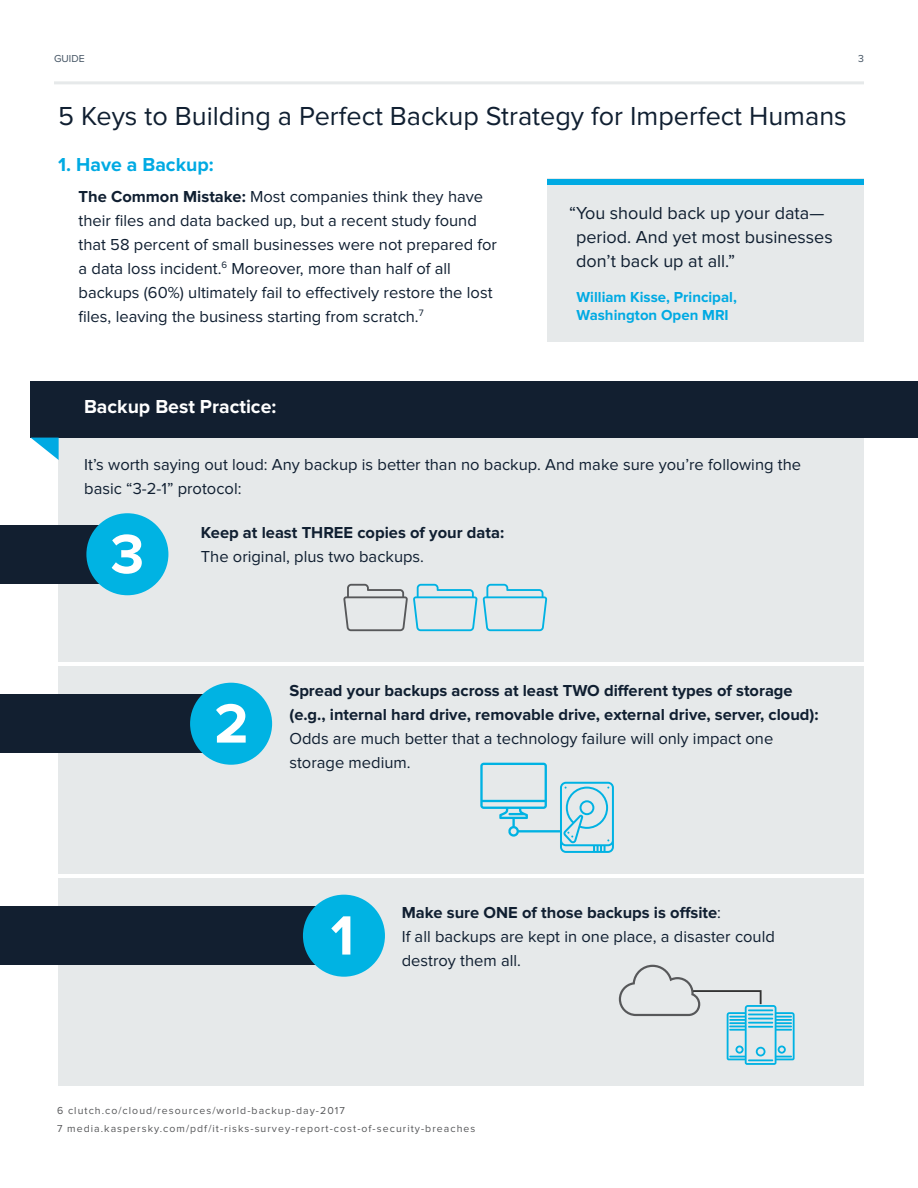
<style>
.page{position:relative;width:918px;height:1188px;background:#fff}
.page>*{position:absolute;margin:0;border:0;box-sizing:border-box;transform-origin:0 0}
.t1{font:700 57.3px "Proxima Nova";color:#fff}
.Body_Copy{font:27px "Proxima Nova";color:#101f31}
.BODY_COPY__9_15{font:700 19.5px "Proxima Nova";color:#fff}
.BODY_COPY__9_15-2{font:700 19.5px "Proxima Nova";color:#00aae3}
.BODY_COPY__9_15-3{font:18px/24px "Proxima Nova";color:#101f31}
.BODY_COPY__9_15-4{font:16.5px/24px "Proxima Nova";color:#101f31}
.BODY_COPY__9_15-5{font:700 16.5px/24px "Proxima Nova";color:#101f31}
.BODY_COPY__9_15-6{font:700 15px/18px "Proxima Nova";color:#00aae3}
.Sources{font:10.5px "Proxima Nova";letter-spacing:.1em;color:#57585a}
.t2{font:10.5px "Proxima Nova";color:#435363}
.s1{font-weight:700}
.s2{font-weight:400}
</style>
<div class="page">
<hr style="left:54px;top:81px;width:810px;height:3px;background:#e6e9ea">
<div style="left:58px;top:392px;width:806px;height:270px;background:#e6e9ea"></div>
<div style="left:58px;top:666px;width:806px;height:208px;background:#e6e9ea"></div>
<div style="left:58px;top:878px;width:806px;height:208px;background:#e6e9ea"></div>
<div style="left:547px;top:178px;width:317px;height:163px;background:#e6e9ea"></div>
<div style="left:547px;top:179px;width:317px;height:5px;background:#00aae3"></div>
<svg style="left:483px;top:584px;width:64px;height:47px"></svg>
<svg style="left:343px;top:584px;width:134px;height:47px"></svg>
<svg style="left:480px;top:763px;width:134px;height:90px"></svg>
<svg style="left:619px;top:965px;width:176px;height:100px"></svg>
<div style="left:31px;top:381px;width:887px;height:57px;background:#121f30"></div>
<svg style="left:31px;top:438px;width:28px;height:22px"></svg>
<div style="left:0;top:525px;width:131px;height:58px;background:#121f30"></div>
<div style="left:0;top:695px;width:203px;height:58px;background:#121f30"></div>
<div style="left:0;top:907px;width:347px;height:58px;background:#121f30"></div>
<div style="left:86px;top:513px;width:82px;height:82px;background:#00b3e3;border-radius:50%"></div>
<div style="left:190px;top:683px;width:82px;height:82px;background:#00b3e3;border-radius:50%"></div>
<div style="left:303px;top:895px;width:82px;height:82px;background:#00b3e3;border-radius:50%"></div>
<p class="t2" style="left:54px;top:54px;width:32px">GUIDE</p>
<p class="t2" style="left:858px;top:54px;width:7px">3</p>
<p class="Body_Copy" style="left:58px;top:103px;width:790px">5 Keys to Building a Perfect Backup Strategy for Imperfect Humans</p>
<p class="BODY_COPY__9_15-2" style="left:58px;top:153px;width:157px">1. Have a Backup:</p>
<p class="BODY_COPY__9_15-4" style="left:79px;top:185px;width:420px"><span class="s1">The Common Mistake:</span> Most companies think they have their files and data backed up, but a recent study found that 58 percent of small businesses were not prepared for a data loss incident.<sup>6</sup> Moreover, more than half of all backups (60%) ultimately fail to effectively restore the lost files, leaving the business starting from scratch.<sup>7</sup></p>
<p class="BODY_COPY__9_15" style="left:84px;top:395px;width:194px">Backup Best Practice:</p>
<p class="BODY_COPY__9_15-3" style="left:576px;top:202px;width:258px;text-indent:-7px">“You should back up your data— period. And yet most businesses don’t back up at all.”</p>
<p class="BODY_COPY__9_15-6" style="left:577px;top:289px;width:162px">William Kisse, Principal,<br>Washington Open MRI</p>
<p class="BODY_COPY__9_15-4" style="left:84px;top:453px;width:718px">It’s worth saying out loud: Any backup is better than no backup. And make sure you’re following the basic “3-2-1” protocol:</p>
<p class="BODY_COPY__9_15-5" style="left:201px;top:521px;width:305px">Keep at least THREE copies of your data:<br><span class="s2">The original, plus two backups.</span></p>
<p class="t1" style="left:111px;top:521px;width:35px">3</p>
<p class="t1" style="left:214px;top:691px;width:36px">2</p>
<p class="BODY_COPY__9_15-5" style="left:289px;top:679px;width:531px">Spread your backups across at least TWO different types of storage (e.g., internal hard drive, removable drive, external drive, server, cloud):<br><span class="s2">Odds are much better that a technology failure will only impact one storage medium.</span></p>
<p class="t1" style="left:331px;top:902px;width:25px">1</p>
<p class="BODY_COPY__9_15-4" style="left:402px;top:901px;width:375px"><span class="s1">Make sure ONE of those backups is offsite</span>:<br>If all backups are kept in one place, a disaster could destroy them all.</p>
<p class="Sources" style="left:57px;top:1105px;width:289px">6 clutch.co/cloud/resources/world-backup-day-2017</p>
<p class="Sources" style="left:57px;top:1123px;width:420px">7 media.kaspersky.com/pdf/it-risks-survey-report-cost-of-security-breaches</p>
</div>
